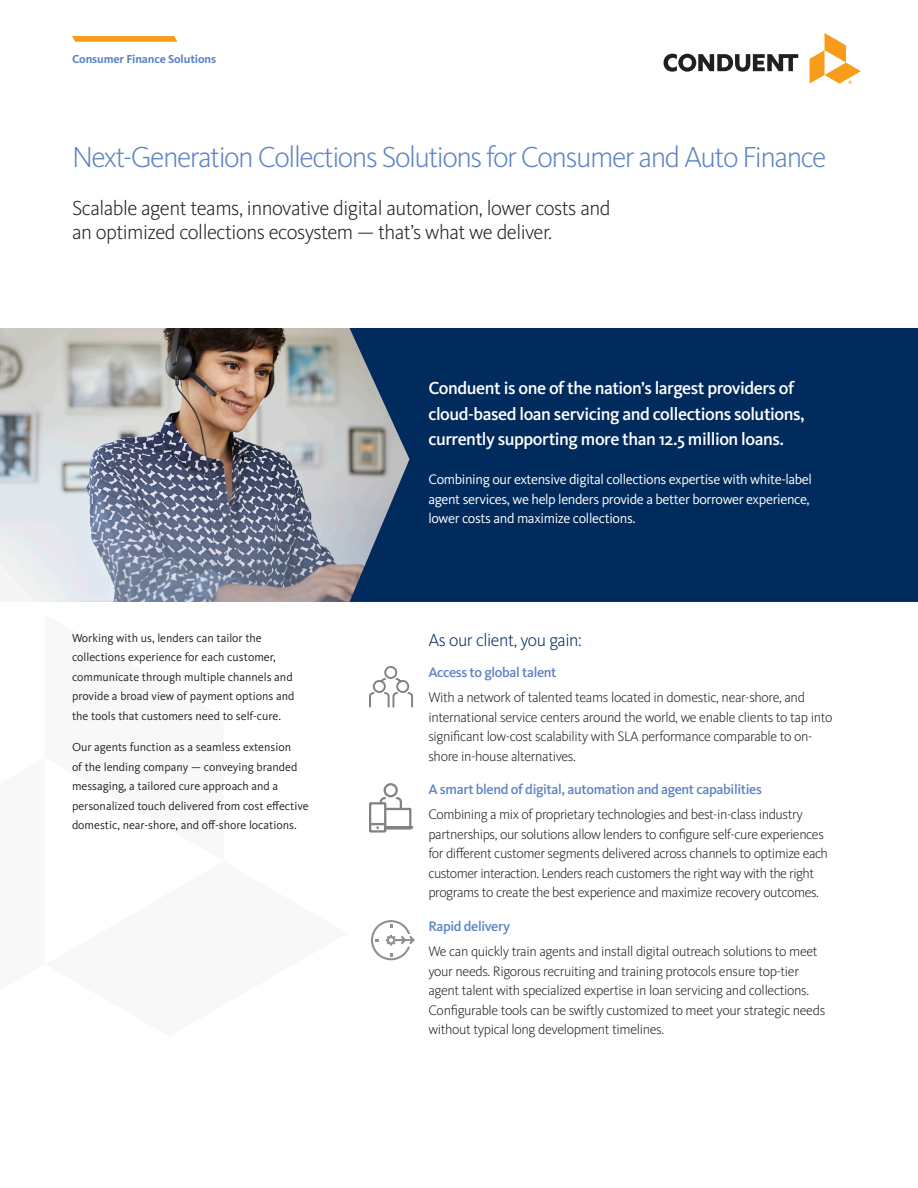
<style>
.page{position:relative;width:918px;height:1188px;background:#fff}
.page>*{position:absolute;margin:0;border:0;box-sizing:border-box;transform-origin:0 0}
.Cover_title_-_blue{font:300 30px "Kievit Pro";letter-spacing:-.05em;color:#5f84c3}
.Cover_subhead{font:300 21px/24px "Kievit Pro";letter-spacing:-.025em;color:#231f20}
.Cover_intro_text_-_b{font:500 18px/25.5px "Kievit Pro";letter-spacing:-.025em;color:#fff}
.Cover_intro_text_-_b-2{font:300 18px "Kievit Pro";letter-spacing:-.025em;color:#002b5c}
.Body_text{font:300 14.25px/19.5px "Kievit Pro";letter-spacing:-.025em;color:#231f20}
.Body_text-2{font:14.25px/19.5px "Kievit Pro";letter-spacing:-.025em;color:#fff}
.Body_text-3{font:500 14.25px "Kievit Pro";letter-spacing:-.025em;color:#5f84c3}
.Caption_-_text{font:12px/19.5px "Kievit Pro";color:#231f20}
.Business_category{font:700 12px "Kievit Pro";letter-spacing:-.01em;color:#5f84c3}
</style>
<div class="page">
<svg style="left:664px;top:54px;width:134px;height:18px"></svg>
<svg style="left:810px;top:33px;width:51px;height:51px"></svg>
<div style="left:410px;top:328px;width:508px;height:274px;background:#002b5c"></div>
<img style="left:0;top:328px;width:410px;height:274px">
<svg style="left:72px;top:36px;width:105px;height:6px"></svg>
<svg style="left:369px;top:666px;width:44px;height:42px"></svg>
<svg style="left:379px;top:783px;width:24px;height:25px"></svg>
<svg style="left:370px;top:823px;width:43px;height:8px"></svg>
<svg style="left:371px;top:920px;width:44px;height:40px"></svg>
<p class="Business_category" style="left:72px;top:52px;width:146px">Consumer Finance Solutions</p>
<p class="Cover_title_-_blue" style="left:72px;top:139px;width:756px">Next-Generation Collections Solutions for Consumer and Auto Finance</p>
<p class="Cover_subhead" style="left:72px;top:196px;width:540px">Scalable agent teams, innovative digital automation, lower costs and an optimized collections ecosystem — that’s what we deliver.</p>
<p class="Caption_-_text" style="left:72px;top:628px;width:224px">Working with us, lenders can tailor the collections experience for each customer, communicate through multiple channels and provide a broad view of payment options and the tools that customers need to self-cure.</p>
<p class="Caption_-_text" style="left:72px;top:737px;width:238px">Our agents function as a seamless extension<br>of the lending company — conveying branded messaging, a tailored cure approach and a personalized touch delivered from cost effective domestic, near-shore, and off-shore locations.</p>
<p class="Cover_intro_text_-_b" style="left:428px;top:376px;width:378px">Conduent is one of the nation’s largest providers of cloud-based loan servicing and collections solutions, currently supporting more than 12.5 million loans.</p>
<p class="Body_text-2" style="left:428px;top:470px;width:385px">Combining our extensive digital collections expertise with white-label agent services, we help lenders provide a better borrower experience, lower costs and maximize collections.</p>
<p class="Cover_intro_text_-_b-2" style="left:428px;top:629px;width:155px">As our client, you gain:</p>
<p class="Body_text-3" style="left:428px;top:664px;width:130px">Access to global talent</p>
<p class="Body_text" style="left:428px;top:688px;width:406px">With a network of talented teams located in domestic, near-shore, and international service centers around the world, we enable clients to tap into significant low-cost scalability with SLA performance comparable to on&shy;shore in-house alternatives.</p>
<p class="Body_text-3" style="left:428px;top:781px;width:335px">A smart blend of digital, automation and agent capabilities</p>
<p class="Body_text" style="left:428px;top:805px;width:401px">Combining a mix of proprietary technologies and best-in-class industry partnerships, our solutions allow lenders to configure self-cure experiences for different customer segments delivered across channels to optimize each customer interaction. Lenders reach customers the right way with the right programs to create the best experience and maximize recovery outcomes.</p>
<p class="Body_text-3" style="left:428px;top:918px;width:83px">Rapid delivery</p>
<p class="Body_text" style="left:428px;top:942px;width:398px">We can quickly train agents and install digital outreach solutions to meet your needs. Rigorous recruiting and training protocols ensure top-tier agent talent with specialized expertise in loan servicing and collections.<br>Configurable tools can be swiftly customized to meet your strategic needs without typical long development timelines.</p>
</div>
